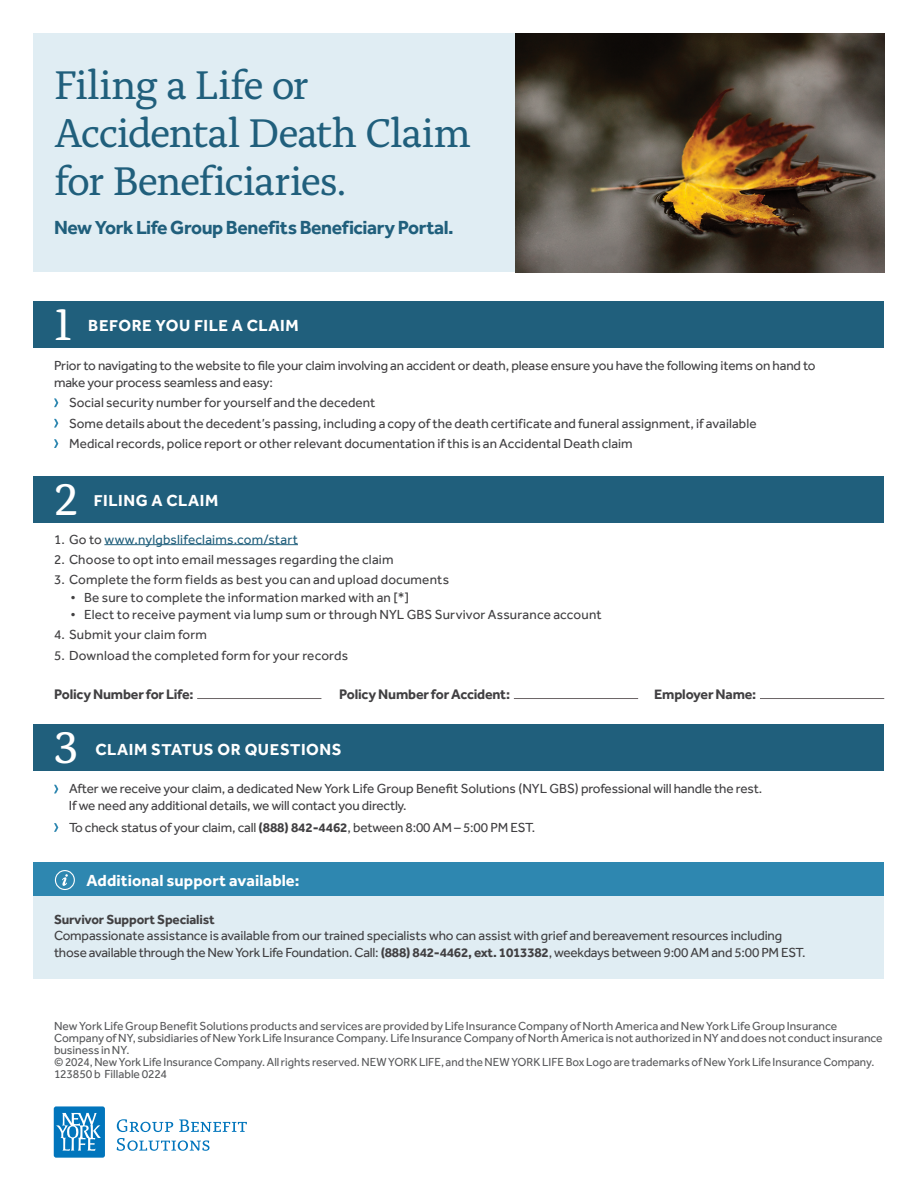
<style>
.page{position:relative;width:918px;height:1188px;background:#fff}
.page>*{position:absolute;margin:0;border:0;box-sizing:border-box;transform-origin:0 0}
.t1{font:46.5px "Alda Pro";color:#fff}
.t2{font:42px/48px "Alda Pro";letter-spacing:-.035em;color:#205f7c}
.t3{font:700 19.5px "Effra Pro";letter-spacing:-.025em;color:#205f7c}
.t4{font:700 16.5px "Effra Pro";letter-spacing:.025em;color:#fff}
.t5{font:700 16.5px "Effra Pro";letter-spacing:.005em;color:#fff}
.P_bold{font:700 14.25px "Effra Pro";letter-spacing:-.015em;color:#414042}
.Body{font:13.5px/16.5px "Effra Pro";letter-spacing:-.01em;color:#414042}
.Body-2{font:13.5px "Effra Pro";letter-spacing:.015em;color:#414042}
.List{font:13.5px "Effra Pro";letter-spacing:.005em;color:#414042}
.t6{font:13.5px "Effra Pro";letter-spacing:.015em;color:#205f7c}
.Legal{font:12px/12px "Effra Pro";color:#58595b}
.s1{color:#414042}
.s2{font-weight:700}
</style>
<div class="page">
<div style="left:34px;top:34px;width:723px;height:238px;background:#e0edf3"></div>
<img style="left:515px;top:34px;width:369px;height:238px">
<div style="left:34px;top:302px;width:850px;height:46px;background:#205f7c"></div>
<svg style="left:54px;top:398px;width:4px;height:9px"></svg>
<svg style="left:54px;top:419px;width:4px;height:9px"></svg>
<svg style="left:54px;top:439px;width:4px;height:9px"></svg>
<div style="left:34px;top:476px;width:850px;height:47px;background:#205f7c"></div>
<hr style="left:104px;top:544px;width:194px;height:1px;background:#205f7c">
<hr style="left:197px;top:698px;width:124px;height:1px;background:#6b6566">
<hr style="left:514px;top:698px;width:124px;height:1px;background:#6b6566">
<hr style="left:760px;top:698px;width:124px;height:1px;background:#6b6566">
<div style="left:34px;top:725px;width:850px;height:46px;background:#205f7c"></div>
<svg style="left:54px;top:785px;width:4px;height:8px"></svg>
<svg style="left:54px;top:823px;width:4px;height:9px"></svg>
<div style="left:34px;top:862px;width:850px;height:34px;background:#2e87b0"></div>
<div style="left:55px;top:870px;width:20px;height:20px;border:1px solid #fff;border-radius:50%"></div>
<svg style="left:62px;top:874px;width:6px;height:12px"></svg>
<div style="left:34px;top:896px;width:850px;height:83px;background:#e0edf3"></div>
<svg style="left:117px;top:1119px;width:56px;height:13px"></svg>
<svg style="left:179px;top:1119px;width:68px;height:13px"></svg>
<svg style="left:117px;top:1138px;width:93px;height:13px"></svg>
<div style="left:54px;top:1106px;width:51px;height:52px;background:#0175bc;border-radius:2px"></div>
<svg style="left:56px;top:1113px;width:45px;height:38px"></svg>
<h1 class="t2" style="left:54px;top:58px;width:419px">Filing a Life or<br>Accidental Death Claim for Beneficiaries.</h1>
<h2 class="t3" style="left:54px;top:215px;width:401px">New York Life Group Benefits Beneficiary Portal.</h2>
<h3 class="t1" style="left:54px;top:290px;width:19px">1</h3>
<h4 class="t4" style="left:88px;top:316px;width:212px">BEFORE YOU FILE A CLAIM</h4>
<p class="Body" style="left:54px;top:357px;width:763px">Prior to navigating to the website to file your claim involving an accident or death, please ensure you have the following items on hand to make your process seamless and easy:</p>
<p class="List" style="left:69px;top:395px;width:308px">Social security number for yourself and the decedent</p>
<p class="List" style="left:69px;top:415px;width:689px">Some details about the decedent’s passing, including a copy of the death certificate and funeral assignment, if available</p>
<p class="List" style="left:69px;top:436px;width:565px">Medical records, police report or other relevant documentation if this is an Accidental Death claim</p>
<h3 class="t1" style="left:54px;top:465px;width:25px">2</h3>
<h4 class="t4" style="left:94px;top:491px;width:126px">FILING A CLAIM</h4>
<p class="t6" style="left:54px;top:531px;width:245px"><span class="s1">1. Go to</span> www.nylgbslifeclaims.com/start</p>
<p class="Body-2" style="left:54px;top:552px;width:341px">2. Choose to opt into email messages regarding the claim</p>
<p class="Body-2" style="left:54px;top:572px;width:397px">3. Complete the form fields as best you can and upload documents</p>
<p class="Body-2" style="left:70px;top:589px;width:340px">• Be sure to complete the information marked with an [*]</p>
<p class="Body-2" style="left:70px;top:606px;width:533px">• Elect to receive payment via lump sum or through NYL GBS Survivor Assurance account</p>
<p class="Body-2" style="left:54px;top:627px;width:155px">4. Submit your claim form</p>
<p class="Body-2" style="left:54px;top:647px;width:296px">5. Download the completed form for your records</p>
<p class="P_bold" style="left:54px;top:685px;width:141px">Policy Number for Life:</p>
<p class="P_bold" style="left:339px;top:685px;width:173px">Policy Number for Accident:</p>
<p class="P_bold" style="left:654px;top:685px;width:104px">Employer Name:</p>
<h3 class="t1" style="left:54px;top:714px;width:26px">3</h3>
<h4 class="t4" style="left:95px;top:739px;width:248px">CLAIM STATUS OR QUESTIONS</h4>
<p class="Body" style="left:69px;top:781px;width:695px">After we receive your claim, a dedicated New York Life Group Benefit Solutions (NYL GBS) professional will handle the rest.<br>If we need any additional details, we will contact you directly.</p>
<p class="Body" style="left:69px;top:819px;width:468px">To check status of your claim, call <span class="s2">(888) 842-4462</span>, between 8:00 AM – 5:00 PM EST.</p>
<p class="t5" style="left:87px;top:870px;width:214px">Additional support available:</p>
<p class="Body" style="left:54px;top:911px;width:753px"><span class="s2">Survivor Support Specialist<br></span>Compassionate assistance is available from our trained specialists who can assist with grief and bereavement resources including those available through the New York Life Foundation. Call: <span class="s2">(888) 842-4462, ext. 1013382</span>, weekdays between 9:00 AM and 5:00 PM EST.</p>
<p class="Legal" style="left:54px;top:1020px;width:830px">New York Life Group Benefit Solutions products and services are provided by Life Insurance Company of North America and New York Life Group Insurance<br>Company of NY, subsidiaries of New York Life Insurance Company. Life Insurance Company of North America is not authorized in NY and does not conduct insurance business in NY.</p>
<p class="Legal" style="left:54px;top:1056px;width:822px">© 2024, New York Life Insurance Company. All rights reserved. NEW YORK LIFE, and the NEW YORK LIFE Box Logo are trademarks of New York Life Insurance Company.</p>
<p class="Legal" style="left:54px;top:1068px;width:115px">123850 b Fillable 0224</p>
</div>
